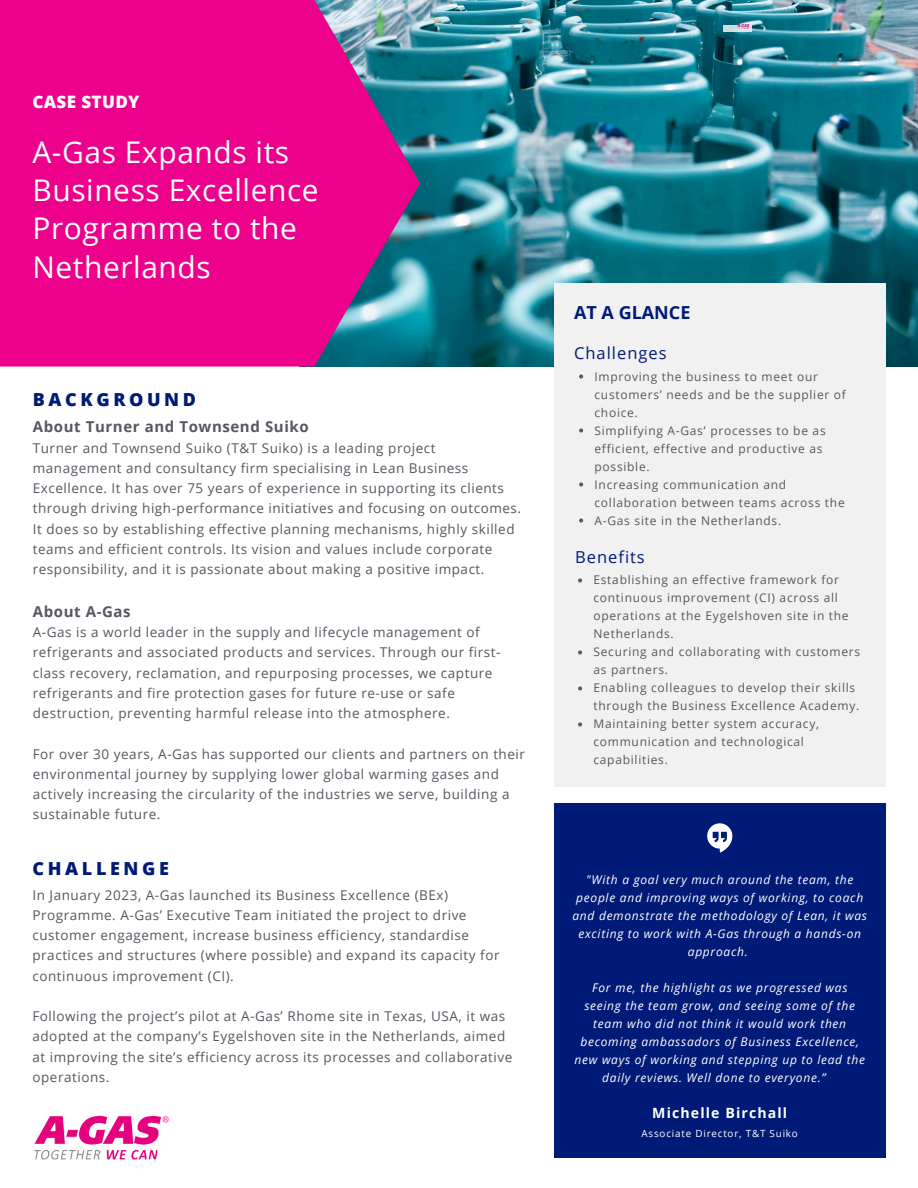
<style>
.page{position:relative;width:918px;height:1188px;background:#fff}
.page>*{position:absolute;margin:0;border:0;box-sizing:border-box;transform-origin:0 0}
.t1{font:29.85px/38.2px "Open Sans";letter-spacing:.02em;color:#fff}
.t2{font:800 18px "Open Sans";letter-spacing:.2em;color:#001a77}
.t3{font:700 18px "Open Sans";color:#001a77}
.t4{font:800 17.1px "Open Sans";letter-spacing:.02em;color:#fff}
.t5{font:16.5px "Open Sans";letter-spacing:.06em;color:#001a77}
.t6{font:700 15px "Open Sans";letter-spacing:.04em;color:#545860}
.t7{font:700 14.1px "Open Sans";letter-spacing:.08em;color:#fff}
.t8{font:13.5px/20.2px "Open Sans";letter-spacing:.04em;color:#545860}
.t9{font:12px/18px "Open Sans";letter-spacing:.06em;color:#545860}
.t10{font:italic 12px/18px "Open Sans";letter-spacing:.06em;color:#fff;text-align:center}
.t11{font:9.9px "Open Sans";letter-spacing:.08em;color:#fff}
.s1{font-family:"Noto Sans"}
</style>
<div class="page">
<img style="left:299px;top:0;width:619px;height:367px">
<div style="left:554px;top:284px;width:331px;height:503px;background:#f1f1f1"></div>
<div style="left:554px;top:803px;width:332px;height:355px;background:#001a77"></div>
<svg style="left:707px;top:823px;width:25px;height:29px"></svg>
<svg style="left:0;top:0;width:420px;height:366px;background:#d6128e"></svg>
<img style="left:34px;top:1115px;width:135px;height:44px">
<svg style="left:723px;top:25px;width:29px;height:6px"></svg>
<svg style="left:738px;top:25px;width:12px;height:3px"></svg>
<svg style="left:578px;top:578px;width:4px;height:4px"></svg>
<svg style="left:578px;top:650px;width:4px;height:4px"></svg>
<svg style="left:578px;top:686px;width:4px;height:4px"></svg>
<svg style="left:578px;top:722px;width:4px;height:4px"></svg>
<svg style="left:579px;top:375px;width:4px;height:4px"></svg>
<svg style="left:579px;top:429px;width:4px;height:4px"></svg>
<svg style="left:579px;top:483px;width:4px;height:4px"></svg>
<svg style="left:579px;top:519px;width:4px;height:4px"></svg>
<h5 class="t4" style="left:32px;top:90px;width:109px">CASE STUDY</h5>
<h5 class="t1" style="left:32px;top:132px;width:288px">A-Gas Expands its<br>Business Excellence<br>Programme to the<br>Netherlands</h5>
<h2 class="t2" style="left:33px;top:387px;width:165px">BACKGROUND</h2>
<p class="t6" style="left:33px;top:416px;width:277px">About Turner and Townsend Suiko</p>
<p class="t8" style="left:33px;top:437px;width:490px">Turner and Townsend Suiko (T&amp;T Suiko) is a leading project management and consultancy firm specialising in Lean Business Excellence. It has over 75 years of experience in supporting its clients through driving high-performance initiatives and focusing on outcomes.<br>It does so by establishing effective planning mechanisms, highly skilled teams and efficient controls. Its vision and values include corporate responsibility, and it is passionate about making a positive impact.</p>
<h4 class="t6" style="left:33px;top:601px;width:99px">About A-Gas</h4>
<h4 class="t8" style="left:33px;top:622px;width:469px">A<span class="s1">‑</span>Gas is a world leader in the supply and lifecycle management of refrigerants and associated products and services. Through our first&shy;class recovery, reclamation, and repurposing processes, we capture refrigerants and fire protection gases for future re-use or safe destruction, preventing harmful release into the atmosphere.</h4>
<p class="t8" style="left:33px;top:743px;width:494px">For over 30 years, A-Gas has supported our clients and partners on their environmental journey by supplying lower global warming gases and actively increasing the circularity of the industries we serve, building a sustainable future.</p>
<h6 class="t2" style="left:33px;top:856px;width:138px">CHALLENGE</h6>
<h5 class="t8" style="left:32px;top:884px;width:469px">In January 2023, A-Gas launched its Business Excellence (BEx)<br>Programme. A-Gas’ Executive Team initiated the project to drive customer engagement, increase business efficiency, standardise practices and structures (where possible) and expand its capacity for continuous improvement (CI).</h5>
<p class="t8" style="left:32px;top:1006px;width:481px">Following the project’s pilot at A-Gas’ Rhome site in Texas, USA, it was adopted at the company’s Eygelshoven site in the Netherlands, aimed at improving the site’s efficiency across its processes and collaborative operations.</p>
<h2 class="t3" style="left:574px;top:300px;width:118px">AT A GLANCE</h2>
<p class="t5" style="left:574px;top:341px;width:94px">Challenges</p>
<h3 class="t9" style="left:595px;top:367px;width:253px">Improving the business to meet our customers’ needs and be the supplier of choice.</h3>
<p class="t9" style="left:595px;top:421px;width:233px">Simplifying A-Gas’ processes to be as efficient, effective and productive as possible.</p>
<p class="t9" style="left:595px;top:475px;width:252px">Increasing communication and collaboration between teams across the</p>
<p class="t9" style="left:595px;top:511px;width:188px">A-Gas site in the Netherlands.</p>
<p class="t5" style="left:575px;top:545px;width:71px">Benefits</p>
<h3 class="t9" style="left:593px;top:571px;width:257px">Establishing an effective framework for continuous improvement (CI) across all operations at the Eygelshoven site in the Netherlands.</h3>
<p class="t9" style="left:593px;top:643px;width:268px">Securing and collaborating with customers as partners.</p>
<p class="t9" style="left:593px;top:679px;width:267px">Enabling colleagues to develop their skills through the Business Excellence Academy.</p>
<p class="t9" style="left:593px;top:715px;width:227px">Maintaining better system accuracy, communication and technological capabilities.</p>
<h1 class="t10" style="left:572px;top:870px;width:296px">"With a goal very much around the team, the people and improving ways of working, to coach and demonstrate the methodology of Lean, it was exciting to work with A-Gas through a hands-on approach.</h1>
<p class="t10" style="left:592px;top:978px;width:257px">For me, the highlight as we progressed was</p>
<p class="t10" style="left:584px;top:996px;width:272px">seeing the team grow, and seeing some of the</p>
<p class="t10" style="left:593px;top:1014px;width:254px">team who did not think it would work then</p>
<p class="t10" style="left:580px;top:1032px;width:280px">becoming ambassadors of Business Excellence,</p>
<p class="t10" style="left:575px;top:1050px;width:292px">new ways of working and stepping up to lead the</p>
<p class="t10" style="left:602px;top:1068px;width:225px">daily reviews. Well done to everyone.”</p>
<p class="t7" style="left:652px;top:1103px;width:136px">Michelle Birchall</p>
<h2 class="t11" style="left:642px;top:1126px;width:158px">Associate Director, T&amp;T Suiko</h2>
</div>
